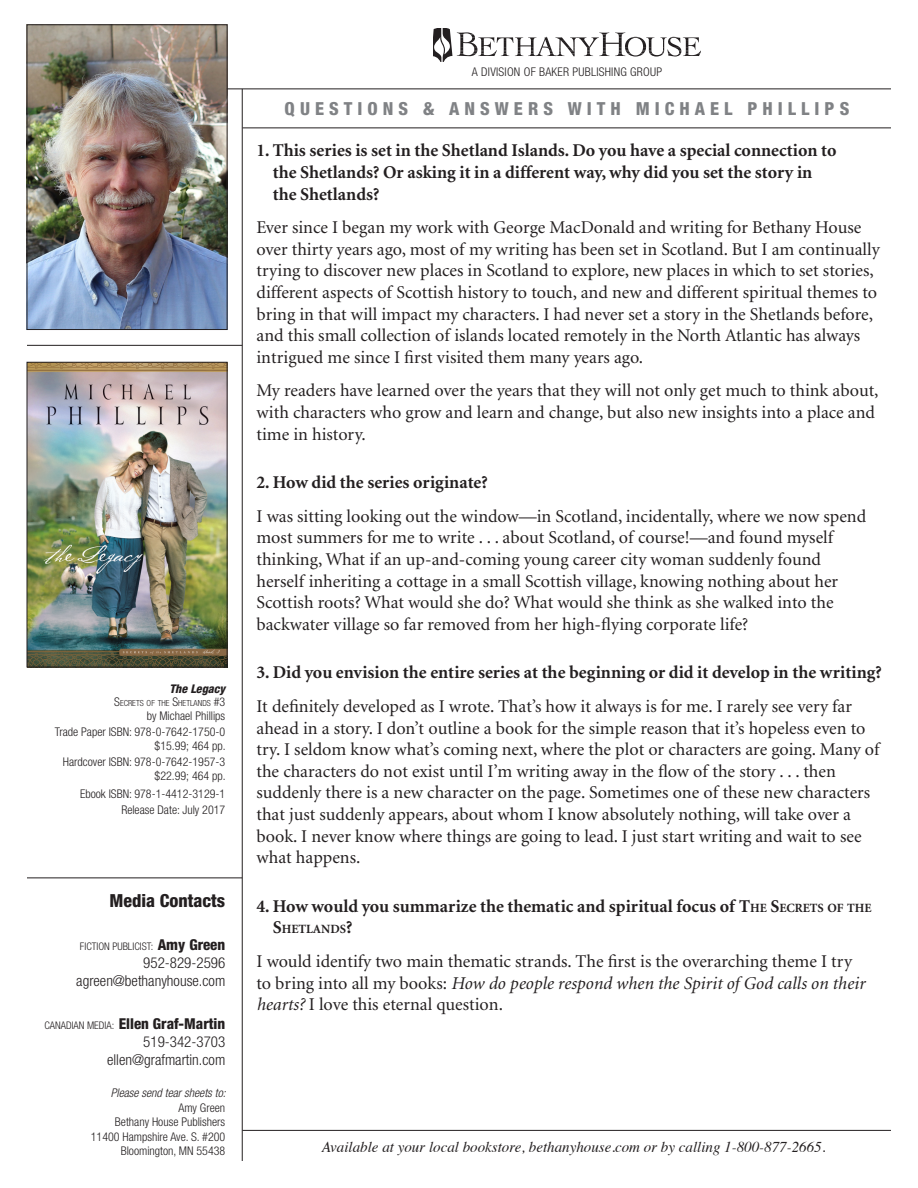
<style>
.page{position:relative;width:918px;height:1188px;background:#fff}
.page>*{position:absolute;margin:0;border:0;box-sizing:border-box;transform-origin:0 0}
.Body_text{font:18px/21.6px "Minion";color:#231f20}
.Body_text-2{font:700 18px/21.6px "Minion";color:#231f20}
.t1{font:800 condensed 18px "Helvetica Neue";letter-spacing:.28em;color:#808285}
.t2{font:800 condensed 18px "Helvetica Neue";color:#231f20}
.t3{font:italic 15px "Times";color:#231f20}
.t4{font:300 condensed 15px "Helvetica Neue";color:#231f20}
.t5{font:800 condensed 15px "Helvetica Neue";color:#231f20}
.Body_text-3{font:700 12.6px "Minion";color:#231f20}
.Book_ID{font:300 condensed 12px "Helvetica Neue";color:#231f20}
.Book_ID-2{font:300 condensed 12px "Helvetica Neue";letter-spacing:.02em;color:#231f20}
.t6{font:italic 300 condensed 12px "Helvetica Neue";color:#231f20}
.Book_Title{font:italic 800 condensed 12px "Helvetica Neue";color:#231f20}
.t7{font:300 condensed 10.5px "Helvetica Neue";color:#231f20}
.Book_ID-3{font:300 condensed 8.4px "Helvetica Neue";color:#231f20}
.t8{font:5.55px/5.6px "Cochin";letter-spacing:-.04em;color:#231f20}
.s1{font-size:12px}
.s2{font-weight:800;font-size:15px}
.s3{font-weight:300;font-size:10.5px}
.s4{font-style:inherit}
.s5{font-size:12.6px}
.s6{font-size:18px}
.s7{font-style:italic}
</style>
<div class="page">
<svg style="left:434px;top:28px;width:266px;height:34px"></svg>
<img style="left:29px;top:364px;width:196px;height:301px">
<div style="left:27px;top:362px;width:200px;height:305px;border:1px solid #231f20"></div>
<img style="left:29px;top:27px;width:196px;height:301px">
<div style="left:27px;top:25px;width:200px;height:305px;border:1px solid #231f20"></div>
<hr style="left:242px;top:1130px;width:649px;height:1px;background:#231f20">
<hr style="left:27px;top:345px;width:215px;height:1px;background:#231f20">
<hr style="left:242px;top:89px;width:1px;height:1072px;background:#231f20">
<hr style="left:243px;top:128px;width:648px;height:1px;background:#231f20">
<hr style="left:227px;top:89px;width:664px;height:1px;background:#231f20">
<hr style="left:27px;top:878px;width:215px;height:1px;background:#231f20">
<p class="Book_Title" style="left:170px;top:681px;width:57px">The Legacy</p>
<p class="Book_ID-3" style="left:114px;top:698px;width:113px"><span class="s1">S</span>ECRETS OF THE <span class="s1">S</span>HETLANDS <span class="s1">#3</span></p>
<p class="Book_ID" style="left:147px;top:708px;width:80px">by Michael Phillips</p>
<p class="Book_ID" style="left:55px;top:725px;width:172px">Trade Paper ISBN: 978-0-7642-1750-0</p>
<p class="Book_ID" style="left:155px;top:738px;width:73px">$15.99; 464 pp.</p>
<p class="Book_ID" style="left:63px;top:755px;width:164px">Hardcover ISBN: 978-0-7642-1957-3</p>
<p class="Book_ID" style="left:155px;top:768px;width:73px">$22.99; 464 pp.</p>
<p class="Book_ID" style="left:80px;top:786px;width:147px">Ebook ISBN: 978-1-4412-3129-1</p>
<p class="Book_ID" style="left:121px;top:803px;width:105px">Release Date: July 2017</p>
<p class="t2" style="left:110px;top:889px;width:117px">Media Contacts</p>
<p class="t7" style="left:80px;top:940px;width:147px">FICTION PUBLICIST: <span class="s2">Amy Green</span></p>
<p class="t4" style="left:143px;top:954px;width:83px">952-829-2596</p>
<p class="t4" style="left:76px;top:972px;width:151px">agreen@bethanyhouse.com</p>
<p class="t5" style="left:44px;top:1014px;width:182px"><span class="s3">CANADIAN MEDIA:</span> Ellen Graf-Martin</p>
<p class="t4" style="left:143px;top:1033px;width:83px">519-342-3703</p>
<p class="t4" style="left:107px;top:1051px;width:120px">ellen@grafmartin.com</p>
<p class="t6" style="left:111px;top:1086px;width:117px">Please send tear sheets to:</p>
<p class="Book_ID" style="left:178px;top:1101px;width:48px">Amy Green</p>
<p class="Book_ID" style="left:115px;top:1115px;width:112px">Bethany House Publishers</p>
<p class="Book_ID" style="left:91px;top:1130px;width:136px">11400 Hampshire Ave. S. #200</p>
<p class="Book_ID" style="left:121px;top:1144px;width:106px">Bloomington, MN 55438</p>
<p class="Book_ID-2" style="left:472px;top:65px;width:192px">A DIVISION OF BAKER PUBLISHING GROUP</p>
<p class="t1" style="left:285px;top:97px;width:566px">QUESTIONS &amp; ANSWERS WITH MICHAEL PHILLIPS</p>
<p class="Body_text-2" style="left:273px;top:140px;width:565px;text-indent:-16px">1. This series is set in the Shetland Islands. Do you have a special connection to the Shetlands? Or asking it in a different way, why did you set the story in the Shetlands?</p>
<p class="Body_text" style="left:256px;top:217px;width:625px">Ever since I began my work with George MacDonald and writing for Bethany House over thirty years ago, most of my writing has been set in Scotland. But I am continually trying to discover new places in Scotland to explore, new places in which to set stories, different aspects of Scottish history to touch, and new and different spiritual themes to bring in that will impact my characters. I had never set a story in the Shetlands before, and this small collection of islands located remotely in the North Atlantic has always intrigued me since I first visited them many years ago.</p>
<p class="Body_text" style="left:256px;top:381px;width:624px">My readers have learned over the years that they will not only get much to think about, with characters who grow and learn and change, but also new insights into a place and time in history.</p>
<p class="Body_text-2" style="left:256px;top:472px;width:233px">2. How did the series originate?</p>
<p class="Body_text" style="left:256px;top:506px;width:611px">I was sitting looking out the window—in Scotland, incidentally, where we now spend most summers for me to write . . . about Scotland, of course!—and found myself thinking, What if an up-and-coming young career city woman suddenly found herself inheriting a cottage in a small Scottish village, knowing nothing about her Scottish roots? What would she do? What would she think as she walked into the backwater village so far removed from her high-flying corporate life?</p>
<p class="Body_text-2" style="left:256px;top:662px;width:627px">3. Did you envision the entire series at the beginning or did it develop in the writing?</p>
<p class="Body_text" style="left:256px;top:696px;width:625px">It definitely developed as I wrote. That’s how it always is for me. I rarely see very far ahead in a story. I don’t outline a book for the simple reason that it’s hopeless even to try. I seldom know what’s coming next, where the plot or characters are going. Many of the characters do not exist until I’m writing away in the flow of the story . . . then suddenly there is a new character on the page. Sometimes one of these new characters that just suddenly appears, about whom I know absolutely nothing, will take over a book. I never know where things are going to lead. I just start writing and wait to see what happens.</p>
<p class="Body_text-2" style="left:256px;top:896px;width:617px">4. How would you summarize the thematic and spiritual focus of <span class="s4">T</span><span class="s5">HE</span> <span class="s4">S</span><span class="s5">ECRETS OF THE</span></p>
<p class="Body_text-3" style="left:273px;top:923px;width:81px"><span class="s6">S</span>HETLANDS<span class="s6">?</span></p>
<p class="Body_text" style="left:256px;top:951px;width:610px">I would identify two main thematic strands. The first is the overarching theme I try to bring into all my books: <span class="s7">How do people respond when the Spirit of God calls on their hearts?</span> I love this eternal question.</p>
<p class="t8" style="left:761px;top:243px;width:123px">Follow this layout for applications where the designated logo area is expremely narrow. Including these proportions</p>
<p class="t3" style="left:322px;top:1134px;width:505px">Available at your local bookstore, bethanyhouse.com or by calling 1-800-877-2665.</p>
</div>
